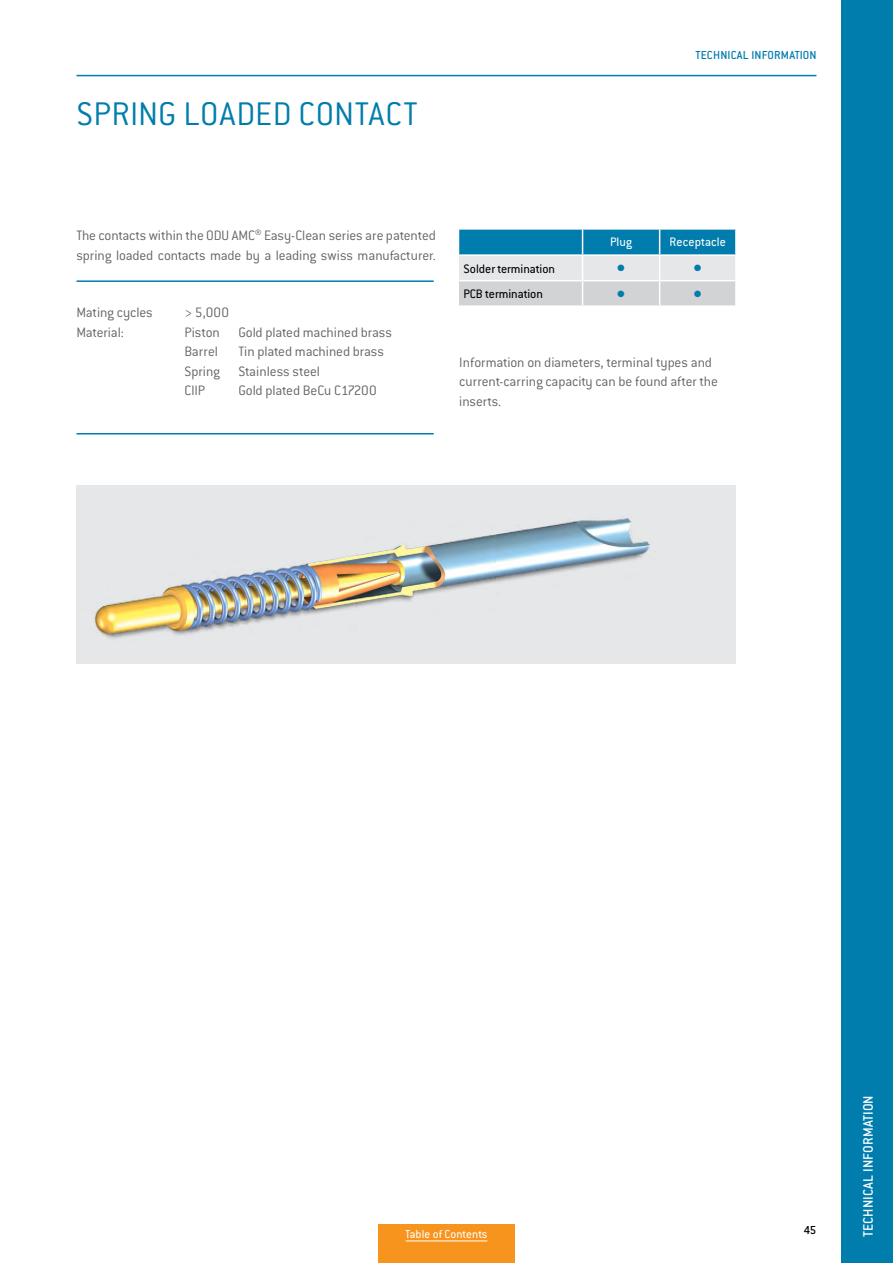
<style>
.page{position:relative;width:893px;height:1263px;background:#fff}
.page>*{position:absolute;margin:0;border:0;box-sizing:border-box;transform-origin:0 0}
.H1_Innen_24pt_2018{font:300 36px "Conduit ITC Pro";letter-spacing:.01em;color:#007dac}
.P1_Englisch_2018{font:300 15px/19.5px "Conduit ITC Pro";letter-spacing:-.01em;color:#626466}
.P1_Fliesstext_2018{font:300 15px/19.5px "Conduit ITC Pro";letter-spacing:-.01em;color:#626466}
.t1{font:500 15px "Conduit ITC Pro";letter-spacing:.015em;color:#fff}
.T3_Tabellenzelle_201{font:13.5px "Conduit ITC Pro";color:#000}
.T1_Tabellenkopf_comp{font:13.5px "Conduit ITC Pro";letter-spacing:.01em;color:#fff}
.t2{font:500 12.75px "Conduit ITC Pro";letter-spacing:.015em;color:#007dac}
.t3{font:12.75px "Conduit ITC Pro";letter-spacing:.01em;color:#fff}
.t4{font:500 12.75px "Conduit ITC Pro";color:#000}
.T3_Tabellenzelle_201-2{font:9px "Segoe UI Symbol";color:#007dac}
</style>
<div class="page">
<hr style="left:77px;top:75px;width:739px;height:1px;background:#007dac">
<div style="left:77px;top:485px;width:659px;height:178px;background:#e6e7e8"></div>
<img style="left:95px;top:518px;width:556px;height:121px">
<hr style="left:77px;top:280px;width:357px;height:2px;background:#007dac">
<hr style="left:77px;top:433px;width:357px;height:1px;background:#007dac">
<div style="left:378px;top:1225px;width:136px;height:38px;background:#f7941d"></div>
<hr style="left:406px;top:1240px;width:81px;height:1px;background:#fff">
<div style="left:842px;top:0;width:51px;height:1263px;background:#007dac"></div>
<svg style="left:459px;top:230px;width:277px;height:76px"></svg>
<hr style="left:459px;top:254px;width:124px;height:2px;background:#fff">
<hr style="left:583px;top:254px;width:77px;height:2px;background:#fff">
<hr style="left:660px;top:254px;width:77px;height:2px;background:#fff">
<p class="H1_Innen_24pt_2018" style="left:77px;top:94px;width:343px">SPRING LOADED CONTACT</p>
<p class="t2" style="left:695px;top:48px;width:122px">TECHNICAL INFORMATION</p>
<p class="P1_Englisch_2018" style="left:77px;top:226px;width:361px">The contacts within the ODU AMC® Easy-Clean series are patented spring loaded contacts made by a leading swiss manufacturer.</p>
<p class="P1_Englisch_2018" style="left:77px;top:303px;width:78px">Mating cycles</p>
<p class="P1_Englisch_2018" style="left:185px;top:303px;width:46px">&gt; 5,000</p>
<p class="P1_Englisch_2018" style="left:77px;top:322px;width:49px">Material:</p>
<p class="P1_Englisch_2018" style="left:185px;top:322px;width:37px">Piston</p>
<p class="P1_Englisch_2018" style="left:239px;top:322px;width:155px">Gold plated machined brass</p>
<p class="P1_Englisch_2018" style="left:185px;top:342px;width:35px">Barrel</p>
<p class="P1_Englisch_2018" style="left:239px;top:342px;width:147px">Tin plated machined brass</p>
<p class="P1_Englisch_2018" style="left:185px;top:361px;width:137px">Spring Stainless steel</p>
<p class="P1_Englisch_2018" style="left:185px;top:381px;width:22px">ClIP</p>
<p class="P1_Englisch_2018" style="left:239px;top:381px;width:140px">Gold plated BeCu C17200</p>
<p class="T1_Tabellenkopf_comp" style="left:610px;top:234px;width:23px">Plug</p>
<p class="T1_Tabellenkopf_comp" style="left:669px;top:234px;width:58px">Receptacle</p>
<p class="T3_Tabellenzelle_201" style="left:463px;top:261px;width:93px">Solder termination</p>
<p class="T3_Tabellenzelle_201-2" style="left:617px;top:263px;width:9px">●</p>
<p class="T3_Tabellenzelle_201-2" style="left:694px;top:263px;width:9px">●</p>
<p class="T3_Tabellenzelle_201" style="left:463px;top:286px;width:81px">PCB termination</p>
<p class="T3_Tabellenzelle_201-2" style="left:617px;top:288px;width:9px">●</p>
<p class="T3_Tabellenzelle_201-2" style="left:694px;top:288px;width:9px">●</p>
<p class="P1_Fliesstext_2018" style="left:459px;top:352px;width:260px">Information on diameters, terminal types and current-carring capacity can be found after the inserts.</p>
<p class="t3" style="left:406px;top:1227px;width:83px">Table of Contents</p>
<p class="t4" style="left:804px;top:1222px;width:14px">45</p>
<p class="t1" style="left:860px;top:1237px;width:144px;rotate:-90deg">TECHNICAL INFORMATION</p>
</div>
